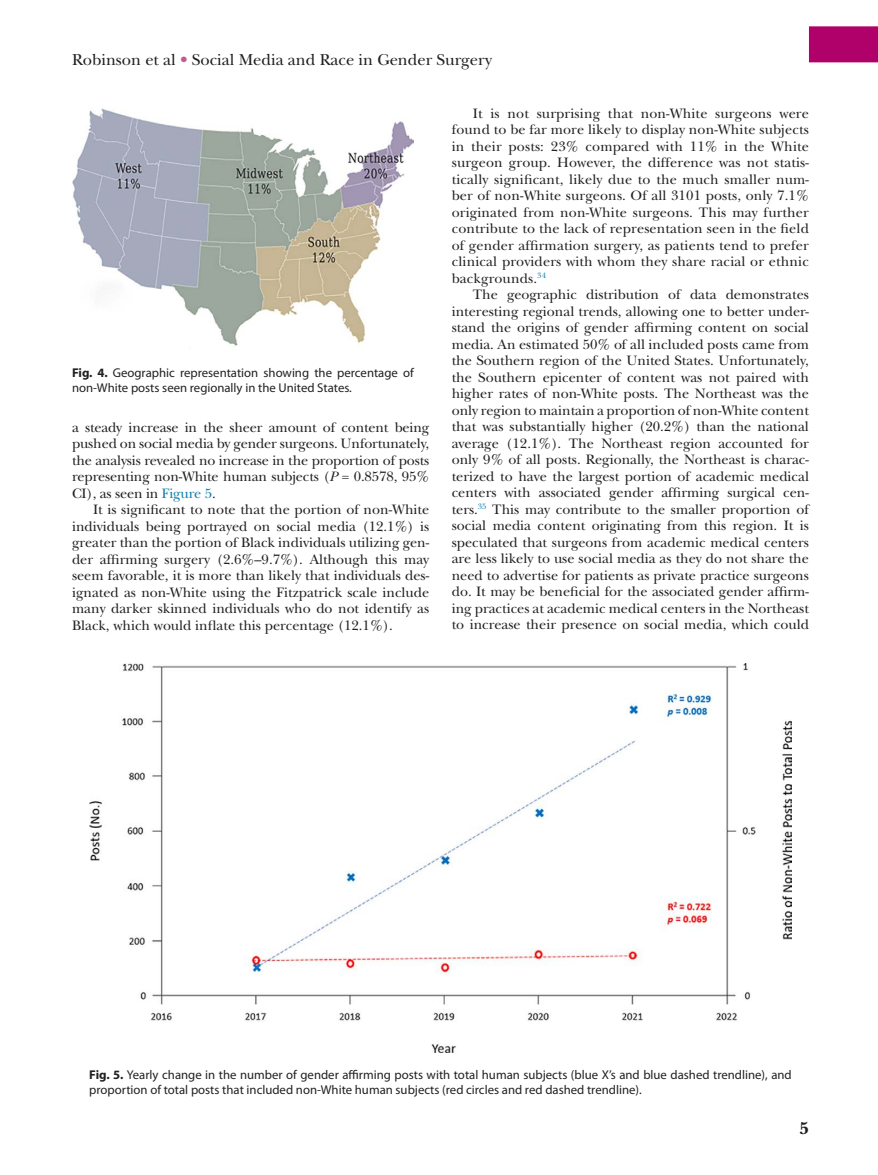
<style>
.page{position:relative;width:878px;height:1175px;background:#fff}
.page>*{position:absolute;margin:0;border:0;box-sizing:border-box;transform-origin:0 0}
.t1{font:700 18px "New Baskerville Std";color:#231f20}
.t2{font:16.5px "New Baskerville Std";color:#231f20}
.t3{font:14.25px/16.5px "New Baskerville Std";color:#231f20;text-align:justify}
.t4{font:12.75px/15px "Myriad Pro";color:#231f20}
.s1{color:#c45b8e}
.s2{font-weight:700}
.s3{font-style:italic}
.s4{color:#0f7eac}
</style>
<div class="page">
<div style="left:808px;top:26px;width:70px;height:36px;background:#b0016a"></div>
<img style="left:72px;top:108px;width:342px;height:238px">
<img style="left:89px;top:663px;width:702px;height:389px">
<p class="t2" style="left:72px;top:50px;width:421px">Robinson et al <span class="s1">•</span> Social Media and Race in Gender Surgery</p>
<p class="t4" style="left:72px;top:365px;width:343px"><span class="s2">Fig. 4.</span> Geographic representation showing the percentage of non-White posts seen regionally in the United States.</p>
<p class="t3" style="left:72px;top:419px;width:359px">a steady increase in the sheer amount of content being pushed on social media by gender surgeons. Unfortunately, the analysis revealed no increase in the proportion of posts representing non-White human subjects (<span class="s3">P</span> = 0.8578, 95% CI), as seen in <span class="s4">Figure 5</span>.</p>
<p class="t3" style="left:72px;top:501px;width:359px;text-indent:21px">It is significant to note that the portion of non-White individuals being portrayed on social media (12.1%) is greater than the portion of Black individuals utilizing gen&shy;der affirming surgery (2.6%–9.7%). Although this may seem favorable, it is more than likely that individuals des&shy;ignated as non-White using the Fitzpatrick scale include many darker skinned individuals who do not identify as Black, which would inflate this percentage (12.1%).</p>
<p class="t3" style="left:451px;top:105px;width:359px;text-indent:21px">It is not surprising that non-White surgeons were found to be far more likely to display non-White subjects in their posts: 23% compared with 11% in the White surgeon group. However, the difference was not statis&shy;tically significant, likely due to the much smaller num&shy;ber of non-White surgeons. Of all 3101 posts, only 7.1% originated from non-White surgeons. This may further contribute to the lack of representation seen in the field of gender affirmation surgery, as patients tend to prefer clinical providers with whom they share racial or ethnic backgrounds.<sup>34</sup></p>
<p class="t3" style="left:451px;top:286px;width:359px;text-indent:21px">The geographic distribution of data demonstrates interesting regional trends, allowing one to better under&shy;stand the origins of gender affirming content on social media. An estimated 50% of all included posts came from the Southern region of the United States. Unfortunately, the Southern epicenter of content was not paired with higher rates of non-White posts. The Northeast was the only region to maintain a proportion of non-White content that was substantially higher (20.2%) than the national average (12.1%). The Northeast region accounted for only 9% of all posts. Regionally, the Northeast is charac&shy;terized to have the largest portion of academic medical centers with associated gender affirming surgical cen&shy;ters.<sup>35</sup> This may contribute to the smaller proportion of social media content originating from this region. It is speculated that surgeons from academic medical centers are less likely to use social media as they do not share the need to advertise for patients as private practice surgeons do. It may be beneficial for the associated gender affirm&shy;ing practices at academic medical centers in the Northeast to increase their presence on social media, which could</p>
<p class="t4" style="left:89px;top:1067px;width:704px"><span class="s2">Fig. 5.</span> Yearly change in the number of gender affirming posts with total human subjects (blue X’s and blue dashed trendline), and proportion of total posts that included non-White human subjects (red circles and red dashed trendline).</p>
<p class="t1" style="left:799px;top:1118px;width:11px">5</p>
</div>
